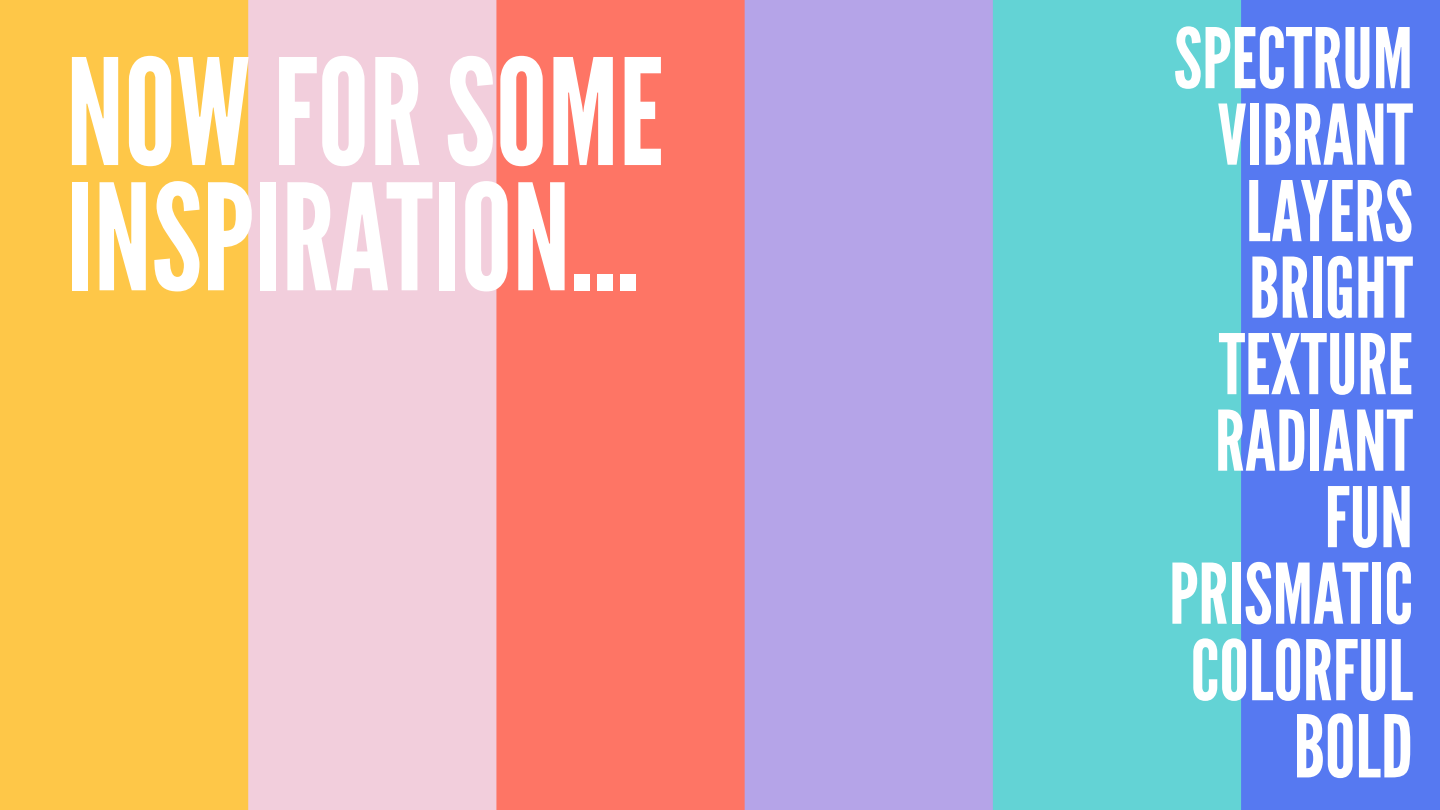
<style>
.page{position:relative;width:1440px;height:810px;background:#fff}
.page>*{position:absolute;margin:0;border:0;box-sizing:border-box;transform-origin:0 0}
.t1{font:147px/125.2px "League Gothic";color:#fff}
.t2{font:86.25px "League Gothic";color:#fff}
.t3{font:83.25px/76.5px "League Gothic";color:#fff;text-align:right}
</style>
<div class="page">
<img style="left:1px;top:0;width:1439px;height:810px">
<h1 class="t1" style="left:66px;top:51px;width:599px">NOW FOR SOME<br>INSPIRATION...</h1>
<p class="t3" style="left:1169px;top:21px;width:245px">SPECTRUM<br>VIBRANT<br>LAYERS<br>BRIGHT<br>TEXTURE<br>RADIANT<br>FUN<br>PRISMATIC<br>COLORFUL</p>
<p class="t2" style="left:1294px;top:695px;width:121px">BOLD</p>
</div>
